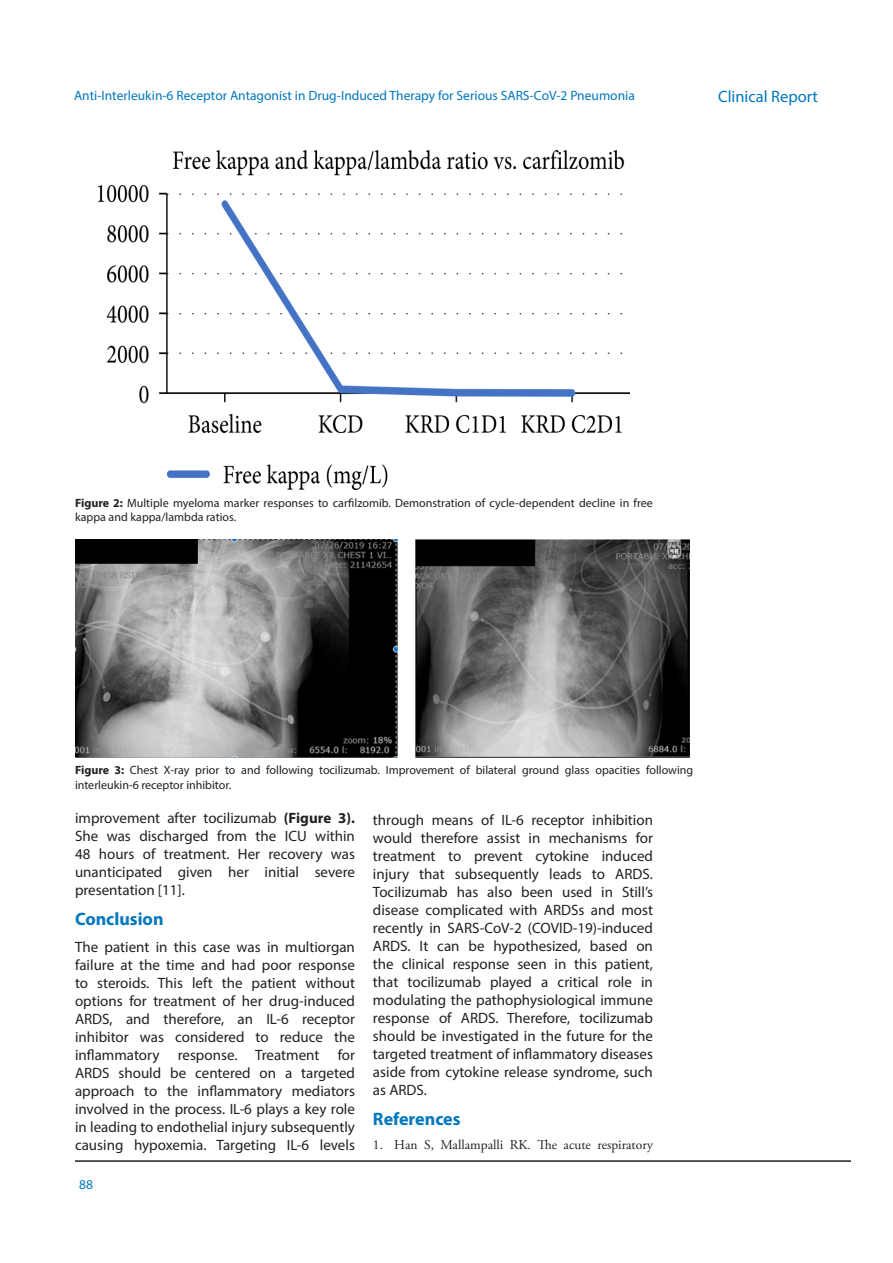
<style>
.page{position:relative;width:893px;height:1263px;background:#fff}
.page>*{position:absolute;margin:0;border:0;box-sizing:border-box;transform-origin:0 0}
.Hedding{font:700 18px "Myriad Pro";color:#0077be}
.t1{font:16.5px "Myriad Pro";color:#0077be}
.bd{font:15px/18px "Myriad Pro";color:#231f20;text-align:justify}
.t2{font:13.5px "Myriad Pro";color:#0077be}
.t3{font:13.5px "Adobe Garamond Pro";color:#231f20}
.t4{font:12px/14.4px "Myriad Pro";color:#231f20}
.s1{font-weight:700}
</style>
<div class="page">
<hr style="left:75px;top:1160px;width:776px;height:2px;background:#231f20">
<img style="left:98px;top:150px;width:532px;height:339px">
<img style="left:75px;top:539px;width:615px;height:218px">
<p class="t2" style="left:74px;top:87px;width:562px">Anti-Interleukin-6 Receptor Antagonist in Drug-Induced Therapy for Serious SARS-CoV-2 Pneumonia</p>
<p class="t1" style="left:718px;top:87px;width:101px">Clinical Report</p>
<p class="t4" style="left:75px;top:495px;width:579px"><span class="s1">Figure 2:</span> Multiple myeloma marker responses to carfilzomib. Demonstration of cycle-dependent decline in free kappa and kappa/lambda ratios.</p>
<p class="t4" style="left:75px;top:763px;width:620px"><span class="s1">Figure 3:</span> Chest X-ray prior to and following tocilizumab. Improvement of bilateral ground glass opacities following interleukin-6 receptor inhibitor.</p>
<p class="bd" style="left:75px;top:809px;width:281px">improvement after tocilizumab <span class="s1">(Figure 3).<br></span>She was discharged from the ICU within 48 hours of treatment. Her recovery was unanticipated given her initial severe presentation [11].</p>
<p class="Hedding" style="left:75px;top:907px;width:90px">Conclusion</p>
<p class="bd" style="left:75px;top:937px;width:281px">The patient in this case was in multiorgan failure at the time and had poor response to steroids. This left the patient without options for treatment of her drug-induced ARDS, and therefore, an IL-6 receptor inhibitor was considered to reduce the inflammatory response. Treatment for ARDS should be centered on a targeted approach to the inflammatory mediators involved in the process. IL-6 plays a key role in leading to endothelial injury subsequently causing hypoxemia. Targeting IL-6 levels</p>
<p class="t2" style="left:79px;top:1176px;width:15px">88</p>
<p class="bd" style="left:373px;top:811px;width:281px">through means of IL-6 receptor inhibition would therefore assist in mechanisms for treatment to prevent cytokine induced injury that subsequently leads to ARDS.<br>Tocilizumab has also been used in Still’s disease complicated with ARDSs and most recently in SARS-CoV-2 (COVID-19)-induced ARDS. It can be hypothesized, based on the clinical response seen in this patient, that tocilizumab played a critical role in modulating the pathophysiological immune response of ARDS. Therefore, tocilizumab should be investigated in the future for the targeted treatment of inflammatory diseases aside from cytokine release syndrome, such as ARDS.</p>
<p class="Hedding" style="left:373px;top:1107px;width:89px">References</p>
<p class="t3" style="left:373px;top:1137px;width:281px">1. Han S, Mallampalli RK. The acute respiratory</p>
</div>
